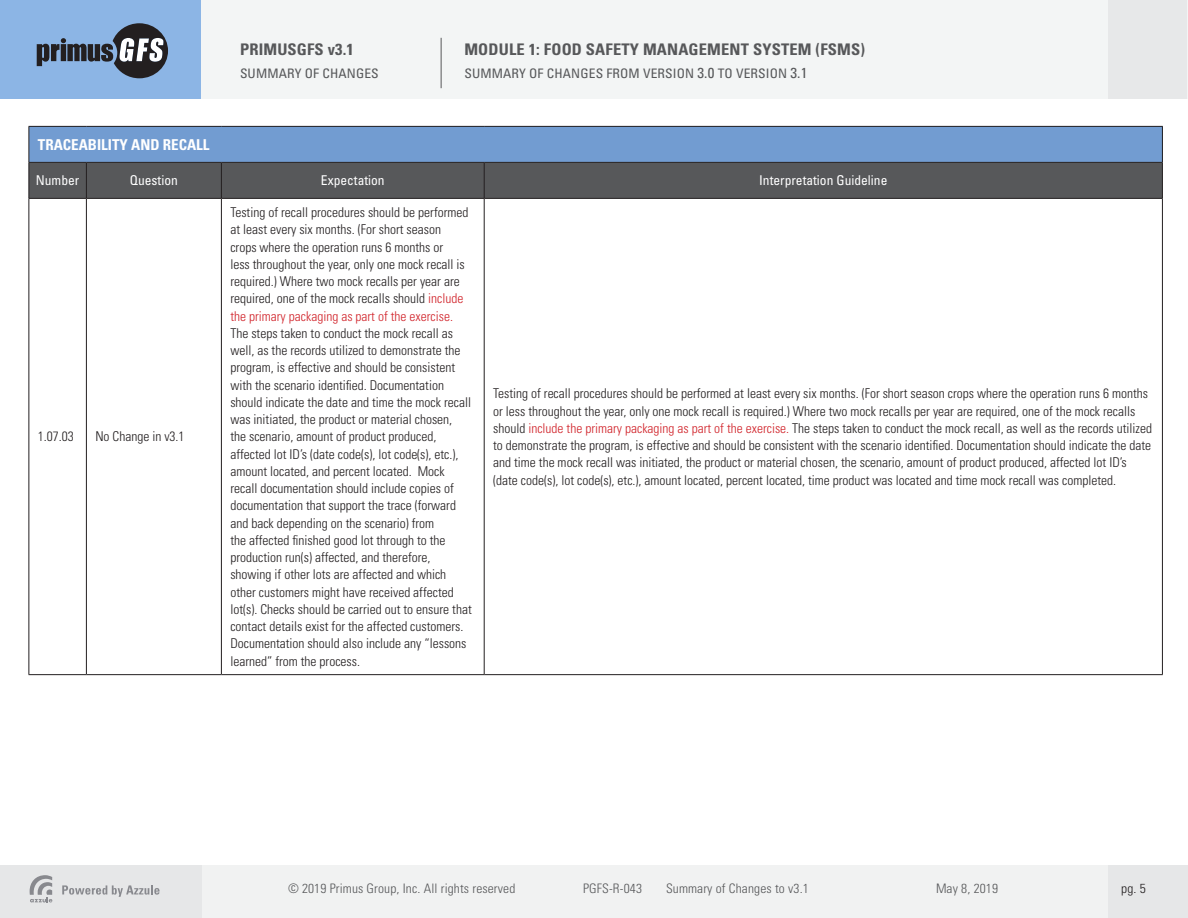
<style>
.page{position:relative;width:1188px;height:918px;background:#fff}
.page>*{position:absolute;margin:0;border:0;box-sizing:border-box;transform-origin:0 0}
.t1{font:700 condensed 16.05px "Univers LT Std";letter-spacing:.01em;color:#57585a}
.t2{font:700 condensed 15px "Univers LT Std";color:#fff}
.t3{font:300 condensed 13.5px/17.2px "Univers LT Std";color:#231f20}
.t4{font:condensed 13.5px "Univers LT Std";color:#fff}
.t5{font:300 condensed 13.05px "Univers LT Std";letter-spacing:.01em;color:#57585a}
.t6{font:condensed 13.05px "Univers LT Std";letter-spacing:.01em;color:#57585a}
.t7{font:300 condensed 13.05px "Univers LT Std";color:#231f20}
.s1{font-size:14.55px}
.s2{color:#d1232a}
</style>
<div class="page">
<div style="left:0;top:865px;width:924px;height:53px;background:#f1f2f2"></div>
<div style="left:0;top:865px;width:201px;height:53px;background:#e6e7e8"></div>
<svg style="left:62px;top:885px;width:98px;height:12px"></svg>
<svg style="left:30px;top:875px;width:22px;height:27px"></svg>
<div style="left:573px;top:865px;width:615px;height:53px;background:#f1f2f2"></div>
<div style="left:1109px;top:865px;width:79px;height:53px;background:#e6e7e8"></div>
<div style="left:0;top:0;width:833px;height:99px;background:#f3f5f5"></div>
<div style="left:0;top:0;width:201px;height:99px;background:#8cb5e5"></div>
<svg style="left:37px;top:23px;width:131px;height:55px"></svg>
<div style="left:603px;top:0;width:584px;height:99px;background:#f3f5f5"></div>
<div style="left:1108px;top:0;width:79px;height:99px;background:#e7e8e9"></div>
<hr style="left:441px;top:38px;width:1px;height:50px;background:#57585a">
<div style="left:29px;top:126px;width:1133px;height:36px;background:#729cd1"></div>
<div style="left:29px;top:163px;width:1133px;height:35px;background:#57585a"></div>
<hr style="left:28px;top:126px;width:58px;height:1px;background:#231f20">
<hr style="left:28px;top:127px;width:1px;height:35px;background:#231f20">
<hr style="left:86px;top:126px;width:135px;height:1px;background:#231f20">
<hr style="left:221px;top:126px;width:263px;height:1px;background:#231f20">
<hr style="left:484px;top:126px;width:679px;height:1px;background:#231f20">
<hr style="left:1162px;top:127px;width:1px;height:35px;background:#231f20">
<hr style="left:28px;top:162px;width:58px;height:1px;background:#231f20">
<hr style="left:28px;top:163px;width:1px;height:35px;background:#231f20">
<hr style="left:86px;top:162px;width:135px;height:1px;background:#231f20">
<hr style="left:86px;top:163px;width:1px;height:35px;background:#231f20">
<hr style="left:221px;top:162px;width:263px;height:1px;background:#231f20">
<hr style="left:221px;top:163px;width:1px;height:35px;background:#231f20">
<hr style="left:484px;top:162px;width:679px;height:1px;background:#231f20">
<hr style="left:484px;top:163px;width:1px;height:35px;background:#231f20">
<hr style="left:1162px;top:163px;width:1px;height:35px;background:#231f20">
<hr style="left:28px;top:198px;width:58px;height:1px;background:#231f20">
<hr style="left:28px;top:199px;width:1px;height:475px;background:#231f20">
<hr style="left:86px;top:198px;width:135px;height:1px;background:#231f20">
<hr style="left:86px;top:199px;width:1px;height:475px;background:#231f20">
<hr style="left:221px;top:198px;width:263px;height:1px;background:#231f20">
<hr style="left:221px;top:199px;width:1px;height:475px;background:#231f20">
<hr style="left:484px;top:198px;width:679px;height:1px;background:#231f20">
<hr style="left:484px;top:199px;width:1px;height:475px;background:#231f20">
<hr style="left:1162px;top:199px;width:1px;height:475px;background:#231f20">
<hr style="left:28px;top:674px;width:58px;height:1px;background:#231f20">
<hr style="left:86px;top:674px;width:135px;height:1px;background:#231f20">
<hr style="left:221px;top:674px;width:263px;height:1px;background:#231f20">
<hr style="left:484px;top:674px;width:679px;height:1px;background:#231f20">
<p class="t1" style="left:240px;top:40px;width:115px">PRIMUSGFS v3.1</p>
<p class="t6" style="left:240px;top:65px;width:140px">SUMMARY OF CHANGES</p>
<p class="t1" style="left:464px;top:40px;width:402px">MODULE 1: FOOD SAFETY MANAGEMENT SYSTEM (FSMS)</p>
<p class="t6" style="left:464px;top:65px;width:345px">SUMMARY OF CHANGES FROM VERSION <span class="s1">3.0</span> TO VERSION <span class="s1">3.1</span></p>
<p class="t2" style="left:38px;top:135px;width:173px">TRACEABILITY AND RECALL</p>
<p class="t4" style="left:36px;top:172px;width:45px">Number</p>
<p class="t4" style="left:130px;top:172px;width:49px">Question</p>
<p class="t4" style="left:321px;top:172px;width:65px">Expectation</p>
<p class="t4" style="left:759px;top:172px;width:130px">Interpretation Guideline</p>
<p class="t3" style="left:38px;top:428px;width:37px">1.07.03</p>
<p class="t3" style="left:95px;top:428px;width:91px">No Change in v3.1</p>
<p class="t3" style="left:230px;top:204px;width:243px">Testing of recall procedures should be performed at least every six months. (For short season<br>crops where the operation runs 6 months or<br>less throughout the year, only one mock recall is required.) Where two mock recalls per year are required, one of the mock recalls should <span class="s2">include the primary packaging as part of the exercise.<br></span>The steps taken to conduct the mock recall as well, as the records utilized to demonstrate the program, is effective and should be consistent with the scenario identified. Documentation should indicate the date and time the mock recall was initiated, the product or material chosen,<br>the scenario, amount of product produced, affected lot ID’s (date code(s), lot code(s), etc.), amount located, and percent located. Mock recall documentation should include copies of documentation that support the trace (forward and back depending on the scenario) from<br>the affected finished good lot through to the production run(s) affected, and therefore, showing if other lots are affected and which other customers might have received affected lot(s). Checks should be carried out to ensure that contact details exist for the affected customers.<br>Documentation should also include any “lessons learned” from the process.</p>
<p class="t3" style="left:493px;top:385px;width:660px">Testing of recall procedures should be performed at least every six months. (For short season crops where the operation runs 6 months or less throughout the year, only one mock recall is required.) Where two mock recalls per year are required, one of the mock recalls should <span class="s2">include the primary packaging as part of the exercise.</span> The steps taken to conduct the mock recall, as well as the records utilized to demonstrate the program, is effective and should be consistent with the scenario identified. Documentation should indicate the date and time the mock recall was initiated, the product or material chosen, the scenario, amount of product produced, affected lot ID’s (date code(s), lot code(s), etc.), amount located, percent located, time product was located and time mock recall was completed.</p>
<p class="t5" style="left:288px;top:881px;width:229px">© 2019 Primus Group, Inc. All rights reserved</p>
<p class="t5" style="left:583px;top:881px;width:60px">PGFS-R-043</p>
<p class="t5" style="left:666px;top:881px;width:144px">Summary of Changes to v3.1</p>
<p class="t5" style="left:936px;top:881px;width:64px">May 8, 2019</p>
<p class="t7" style="left:1121px;top:881px;width:26px">pg. 5</p>
</div>
